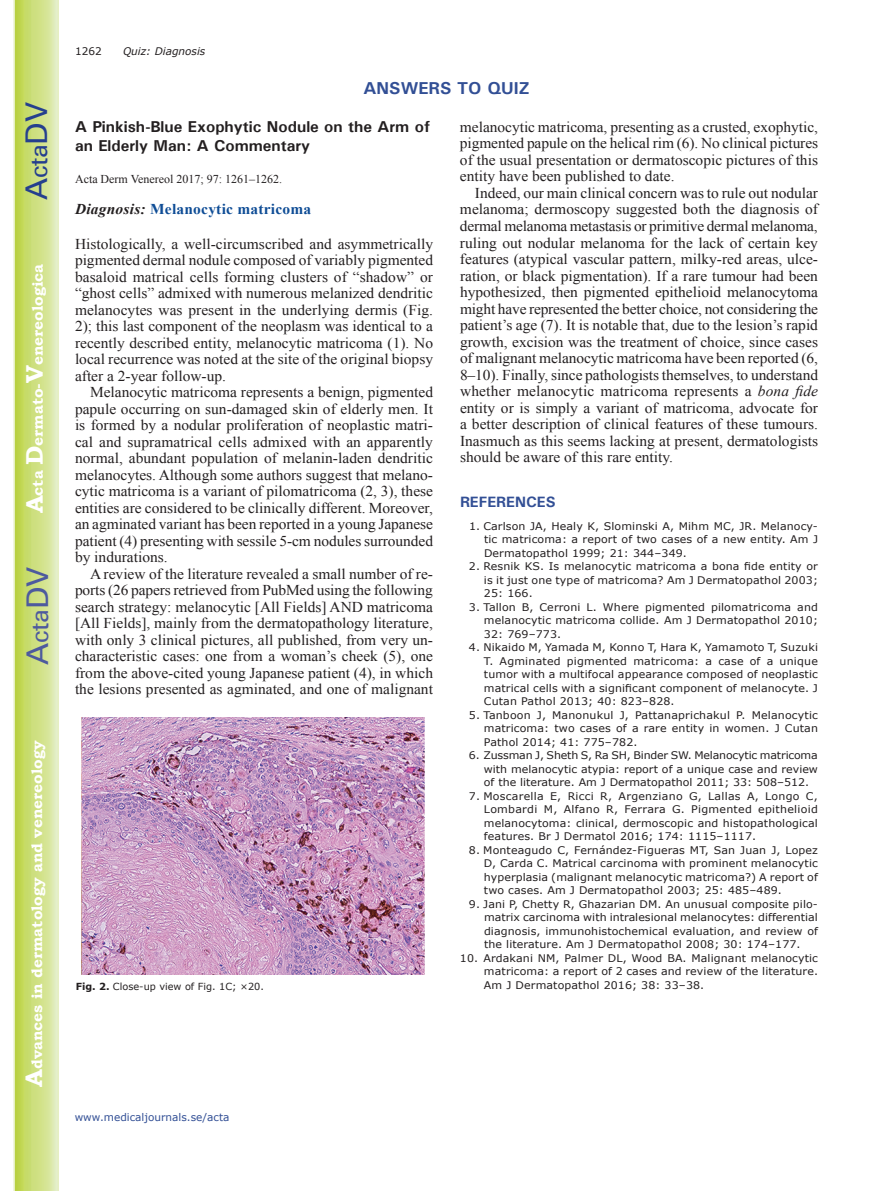
<style>
.page{position:relative;width:893px;height:1191px;background:#fff}
.page>*{position:absolute;margin:0;border:0;box-sizing:border-box;transform-origin:0 0}
.t1{font:30px "Univers";color:#4d5a9e}
.t2{font:30px "Univers";color:#253f8e}
.t3{font:700 17.25px "Univers";color:#324f95}
.t4{font:700 15.75px/18.9px "Univers";color:#231f20}
.t5{font:15px/16.5px "Times New Roman";color:#231f20;text-align:justify}
.t6{font:700 15px "Bookman Old Style";color:#fff}
.t7{font:700 15px "Times New Roman";letter-spacing:.015em;color:#0f4d96}
.t8{font:700 15px "Univers";color:#324f95}
.t9{font:12px "Times New Roman";color:#231f20}
.t10{font:10.5px/13.5px "Verdana";letter-spacing:.01em;color:#231f20;text-align:justify;scale:1.05 1}
.t11{font:10.5px "Verdana";color:#324f95}
.t12{font:italic 10.5px "Verdana";color:#231f20}
.t13{font:10.5px "Verdana";letter-spacing:.01em;color:#231f20}
.t14{font:9.75px "Verdana";color:#231f20}
.s1{font-size:24px}
.s2{font-style:italic;color:#231f20}
.s3{font-style:italic}
.s4{font-weight:700}
</style>
<div class="page">
<svg style="left:14px;top:0;width:45px;height:1191px;background:#cfe084"></svg>
<img style="left:82px;top:718px;width:343px;height:256px">
<h1 class="t2" style="left:19px;top:200px;width:100px;rotate:-90deg">A<span class="s1">cta</span>DV</h1>
<p class="t6" style="left:29px;top:513px;width:251px;rotate:-90deg"><span class="s1">A</span>cta <span class="s1">D</span>ermato-<span class="s1">V</span>enereologica</p>
<h1 class="t1" style="left:20px;top:665px;width:100px;rotate:-90deg">A<span class="s1">cta</span>DV</h1>
<p class="t6" style="left:28px;top:1087px;width:347px;rotate:-90deg"><span class="s1">A</span>dvances in dermatology and venereology</p>
<p class="t13" style="left:75px;top:44px;width:28px">1262</p>
<p class="t12" style="left:123px;top:44px;width:84px">Quiz: Diagnosis</p>
<p class="t3" style="left:363px;top:77px;width:168px">ANSWERS TO QUIZ</p>
<p class="t4" style="left:75px;top:117px;width:356px">A Pinkish-Blue Exophytic Nodule on the Arm of an Elderly Man: A Commentary</p>
<p class="t9" style="left:75px;top:171px;width:209px">Acta Derm Venereol 2017; 97: 1261–1262.</p>
<p class="t7" style="left:75px;top:198px;width:238px"><span class="s2">Diagnosis:</span> Melanocytic matricoma</p>
<p class="t5" style="left:75px;top:235px;width:360px">Histologically, a well-circumscribed and asymmetrically pigmented dermal nodule composed of variably pigmented basaloid matrical cells forming clusters of “shadow” or “ghost cells” admixed with numerous melanized dendritic melanocytes was present in the underlying dermis (Fig.<br>2); this last component of the neoplasm was identical to a recently described entity, melanocytic matricoma (1). No local recurrence was noted at the site of the original biopsy after a 2-year follow-up.</p>
<p class="t5" style="left:75px;top:384px;width:360px;text-indent:15px">Melanocytic matricoma represents a benign, pigmented papule occurring on sun-damaged skin of elderly men. It is formed by a nodular proliferation of neoplastic matri&shy;cal and supramatrical cells admixed with an apparently normal, abundant population of melanin-laden dendritic melanocytes. Although some authors suggest that melano&shy;cytic matricoma is a variant of pilomatricoma (2, 3), these entities are considered to be clinically different. Moreover, an agminated variant has been reported in a young Japanese patient (4) presenting with sessile 5-cm nodules surrounded by indurations.</p>
<p class="t5" style="left:75px;top:565px;width:360px;text-indent:15px">A review of the literature revealed a small number of re&shy;ports (26 papers retrieved from PubMed using the following search strategy: melanocytic [All Fields] AND matricoma [All Fields], mainly from the dermatopathology literature, with only 3 clinical pictures, all published, from very un&shy;characteristic cases: one from a woman’s cheek (5), one from the above-cited young Japanese patient (4), in which the lesions presented as agminated, and one of malignant</p>
<p class="t5" style="left:460px;top:118px;width:360px">melanocytic matricoma, presenting as a crusted, exophytic, pigmented papule on the helical rim (6). No clinical pictures of the usual presentation or dermatoscopic pictures of this entity have been published to date.</p>
<p class="t5" style="left:460px;top:184px;width:360px;text-indent:15px">Indeed, our main clinical concern was to rule out nodular melanoma; dermoscopy suggested both the diagnosis of dermal melanoma metastasis or primitive dermal melanoma, ruling out nodular melanoma for the lack of certain key features (atypical vascular pattern, milky-red areas, ulce&shy;ration, or black pigmentation). If a rare tumour had been hypothesized, then pigmented epithelioid melanocytoma might have represented the better choice, not considering the patient’s age (7). It is notable that, due to the lesion’s rapid growth, excision was the treatment of choice, since cases of malignant melanocytic matricoma have been reported (6, 8–10). Finally, since pathologists themselves, to understand whether melanocytic matricoma represents a <span class="s3">bona fide </span>entity or is simply a variant of matricoma, advocate for a better description of clinical features of these tumours.<br>Inasmuch as this seems lacking at present, dermatologists should be aware of this rare entity.</p>
<p class="t8" style="left:460px;top:492px;width:97px">REFERENCES</p>
<p class="t10" style="left:484px;top:519px;width:320px;text-indent:-15px">1. Carlson JA, Healy K, Slominski A, Mihm MC, JR. Melanocy&shy;tic matricoma: a report of two cases of a new entity. Am J Dermatopathol 1999; 21: 344–349.</p>
<p class="t10" style="left:484px;top:559px;width:320px;text-indent:-15px">2. Resnik KS. Is melanocytic matricoma a bona fide entity or is it just one type of matricoma? Am J Dermatopathol 2003; 25: 166.</p>
<p class="t10" style="left:484px;top:600px;width:320px;text-indent:-15px">3. Tallon B, Cerroni L. Where pigmented pilomatricoma and melanocytic matricoma collide. Am J Dermatopathol 2010; 32: 769–773.</p>
<p class="t10" style="left:484px;top:640px;width:320px;text-indent:-15px">4. Nikaido M, Yamada M, Konno T, Hara K, Yamamoto T, Suzuki T. Agminated pigmented matricoma: a case of a unique tumor with a multifocal appearance composed of neoplastic matrical cells with a significant component of melanocyte. J Cutan Pathol 2013; 40: 823–828.</p>
<p class="t10" style="left:484px;top:708px;width:320px;text-indent:-15px">5. Tanboon J, Manonukul J, Pattanaprichakul P. Melanocytic matricoma: two cases of a rare entity in women. J Cutan Pathol 2014; 41: 775–782.</p>
<p class="t10" style="left:484px;top:748px;width:320px;text-indent:-15px">6. Zussman J, Sheth S, Ra SH, Binder SW. Melanocytic matricoma with melanocytic atypia: report of a unique case and review of the literature. Am J Dermatopathol 2011; 33: 508–512.</p>
<p class="t10" style="left:484px;top:789px;width:320px;text-indent:-15px">7. Moscarella E, Ricci R, Argenziano G, Lallas A, Longo C, Lombardi M, Alfano R, Ferrara G. Pigmented epithelioid melanocytoma: clinical, dermoscopic and histopathological features. Br J Dermatol 2016; 174: 1115–1117.</p>
<p class="t10" style="left:484px;top:843px;width:320px;text-indent:-15px">8. Monteagudo C, Fernández-Figueras MT, San Juan J, Lopez D, Carda C. Matrical carcinoma with prominent melanocytic hyperplasia (malignant melanocytic matricoma?) A report of two cases. Am J Dermatopathol 2003; 25: 485–489.</p>
<p class="t10" style="left:484px;top:897px;width:320px;text-indent:-15px">9. Jani P, Chetty R, Ghazarian DM. An unusual composite pilo&shy;matrix carcinoma with intralesional melanocytes: differential diagnosis, immunohistochemical evaluation, and review of the literature. Am J Dermatopathol 2008; 30: 174–177.</p>
<p class="t10" style="left:460px;top:951px;width:342px;text-align:right">10. Ardakani NM, Palmer DL, Wood BA. Malignant melanocytic matricoma: a report of 2 cases and review of the literature.</p>
<p class="t14" style="left:76px;top:979px;width:190px"><span class="s4">Fig. 2.</span> Close-up view of Fig. 1C; ×20.</p>
<p class="t10" style="left:484px;top:978px;width:211px">Am J Dermatopathol 2016; 38: 33–38.</p>
<p class="t11" style="left:75px;top:1109px;width:156px">www.medicaljournals.se/acta</p>
</div>
